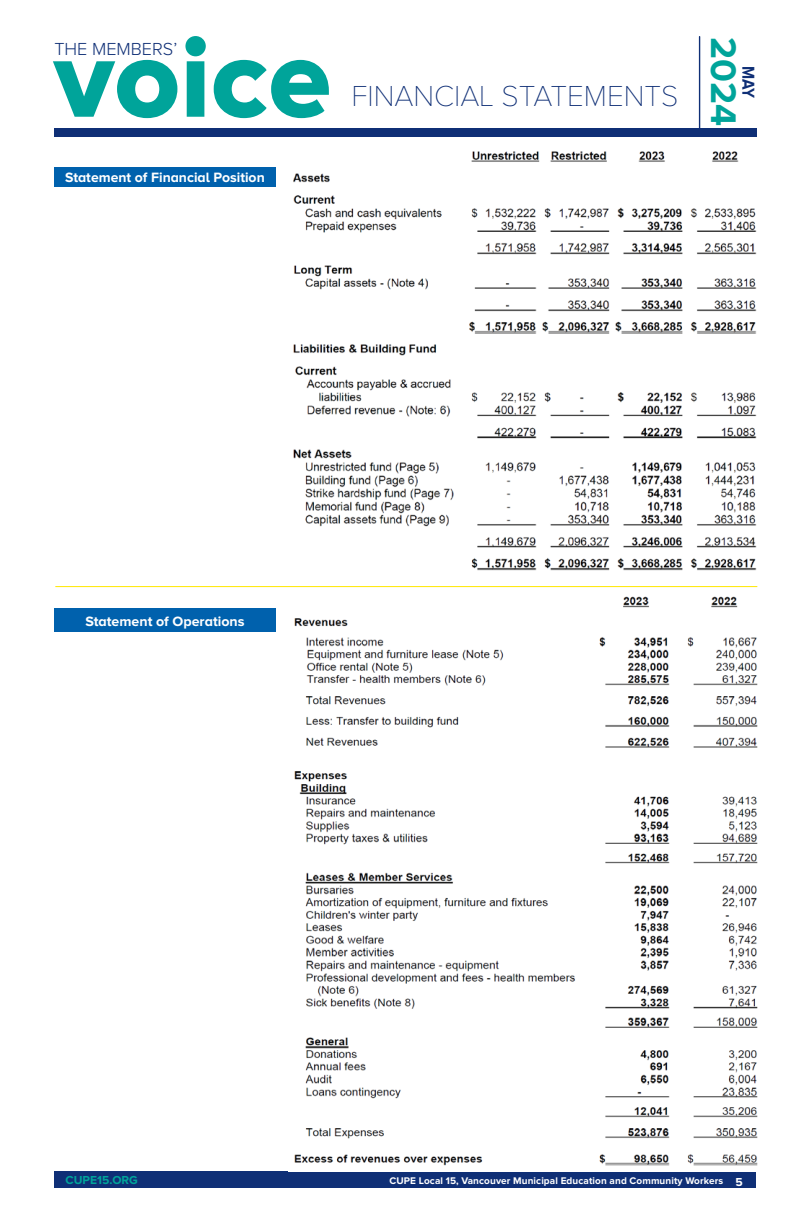
<style>
.page{position:relative;width:810px;height:1224px;background:#fff}
.page>*{position:absolute;margin:0;border:0;box-sizing:border-box;transform-origin:0 0}
.t1{font:114.8px "Proxima Nova A Extrabld";color:#00a49a}
.t2{font:700 36.9px "Proxima Nova A";color:#00a49a}
.t3{font:100 30px "Proxima Nova A";color:#0f2f76}
.t4{font:300 18.1px "Proxima Nova A";color:#0f2f76}
.t5{font:700 17.8px "Proxima Nova A";color:#0f2f76;scale:.86 1}
.t6{font:700 14px "Proxima Nova A";color:#fff}
.t7{font:700 12px "Proxima Nova";color:#00a49a}
.t8{font:700 10px "Proxima Nova";letter-spacing:.01em;color:#fff}
.s1{font-family:"Proxima Nova A";font-size:12px}
</style>
<div class="page">
<div style="left:54px;top:128px;width:703px;height:8px;background:#0f2f76"></div>
<hr style="left:699px;top:37px;width:1px;height:92px;background:#0f2f76">
<div style="left:54px;top:1171px;width:702px;height:17px;background:#0f2f76"></div>
<div style="left:54px;top:167px;width:222px;height:20px;background:#0061ad"></div>
<div style="left:54px;top:608px;width:222px;height:24px;background:#0061ad"></div>
<hr style="left:55px;top:586px;width:702px;height:1px;background:#ffe800">
<img style="left:293px;top:151px;width:464px;height:420px">
<img style="left:294px;top:596px;width:464px;height:570px">
<h1 class="t1" style="left:54px;top:12px;width:279px">voice</h1>
<h3 class="t4" style="left:54px;top:39px;width:124px">THE MEMBERS’</h3>
<h3 class="t6" style="left:65px;top:170px;width:201px">Statement of Financial Position</h3>
<h3 class="t3" style="left:352px;top:80px;width:328px">FINANCIAL STATEMENTS</h3>
<h2 class="t2" style="left:744px;top:37px;width:91px;rotate:90deg">2024</h2>
<h3 class="t5" style="left:759px;top:66px;width:39px;rotate:90deg">MAY</h3>
<h3 class="t6" style="left:85px;top:613px;width:161px">Statement of Operations</h3>
<p class="t7" style="left:66px;top:1173px;width:74px">CUPE15.ORG</p>
<p class="t8" style="left:390px;top:1175px;width:355px">CUPE Local 15, Vancouver Municipal Education and Community Workers <span class="s1">5</span></p>
</div>
